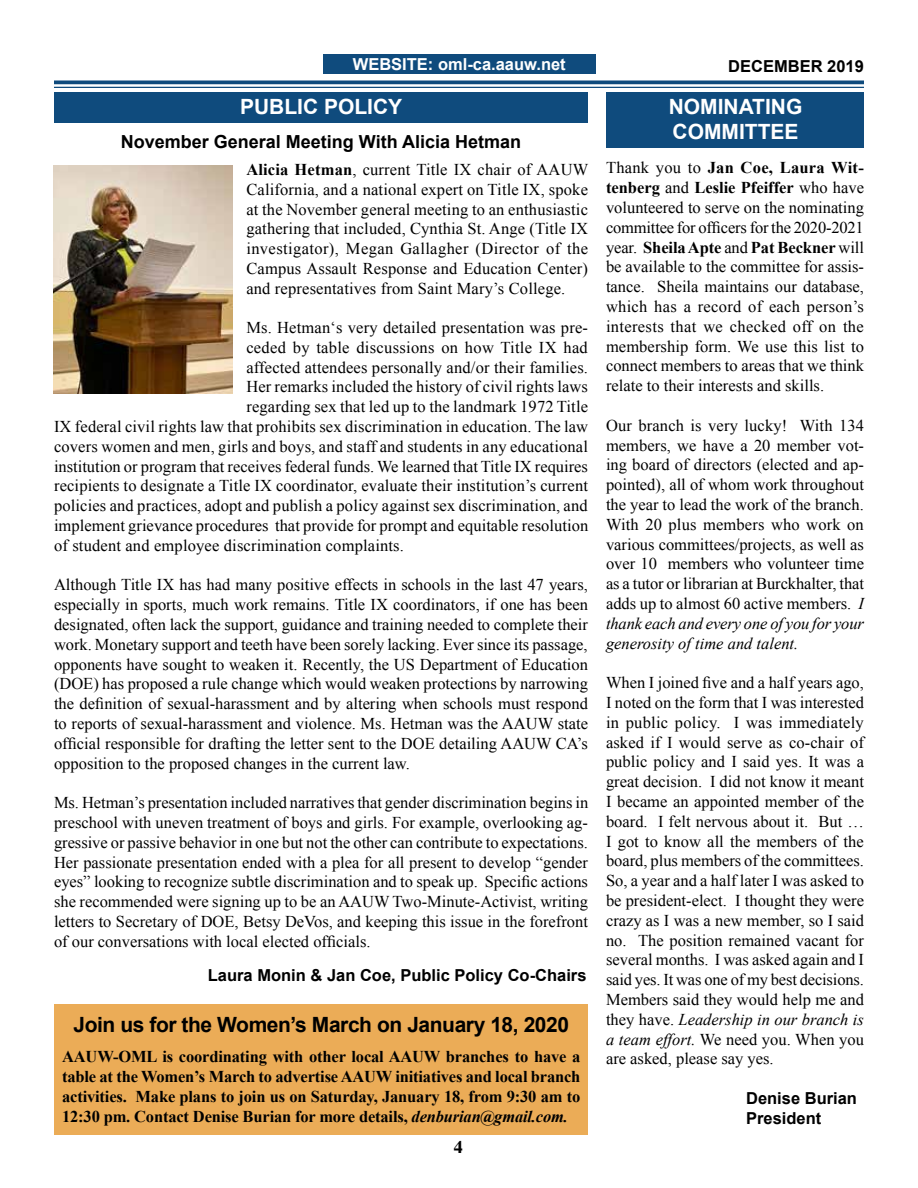
<style>
.page{position:relative;width:918px;height:1188px;background:#fff}
.page>*{position:absolute;margin:0;border:0;box-sizing:border-box;transform-origin:0 0}
.t1{font:700 21px "Arial";letter-spacing:-.02em;color:#000}
.t2{font:700 21px/25.2px "Arial";color:#fff}
.t3{font:700 18px "Arial";color:#000}
.t4{font:700 18px "Times";color:#000}
.t5{font:16.5px/19.8px "Times New Roman";letter-spacing:.01em;color:#000;text-align:justify}
.t6{font:700 16.5px/19.8px "Times New Roman";letter-spacing:-.01em;color:#000;text-align:justify}
.t7{font:700 16.5px/19.8px "Arial";color:#000}
.t8{font:700 16.5px "Arial";color:#fff}
.s1{font-weight:700}
.s2{font-style:italic}
</style>
<div class="page">
<div style="left:324px;top:55px;width:272px;height:19px;background:#0f4b7d"></div>
<svg style="left:54px;top:84px;width:810px;height:3px;fill:#c3d2de"></svg>
<svg style="left:54px;top:80px;width:810px;height:4px;background:#2c618d"></svg>
<hr style="left:54px;top:87px;width:810px;height:1px;background:#0f4b7d">
<div style="left:606px;top:92px;width:258px;height:56px;background:#0f4b7d"></div>
<div style="left:54px;top:92px;width:534px;height:30px;background:#0f4b7d"></div>
<img style="left:53px;top:166px;width:180px;height:227px">
<div style="left:54px;top:1004px;width:534px;height:131px;background:#ebac57"></div>
<p class="t8" style="left:353px;top:53px;width:215px">WEBSITE: oml-ca.aauw.net</p>
<p class="t7" style="left:728px;top:57px;width:137px">DECEMBER 2019</p>
<p class="t2" style="left:240px;top:94px;width:164px">PUBLIC POLICY</p>
<p class="t3" style="left:121px;top:130px;width:402px">November General Meeting With Alicia Hetman</p>
<p class="t5" style="left:246px;top:159px;width:343px"><span class="s1">Alicia Hetman</span>, current Title IX chair of AAUW California, and a national expert on Title IX, spoke at the November general meeting to an enthusiastic gathering that included, Cynthia St. Ange (Title IX investigator), Megan Gallagher (Director of the Campus Assault Response and Education Center) and representatives from Saint Mary’s College.</p>
<p class="t5" style="left:246px;top:317px;width:343px">Ms. Hetman‘s very detailed presentation was pre-</p>
<p class="t5" style="left:246px;top:337px;width:343px">ceded by table discussions on how Title IX had</p>
<p class="t5" style="left:246px;top:357px;width:343px">affected attendees personally and/or their families.</p>
<p class="t5" style="left:246px;top:377px;width:343px">Her remarks included the history of civil rights laws</p>
<p class="t5" style="left:246px;top:397px;width:343px">regarding sex that led up to the landmark 1972 Title</p>
<p class="t5" style="left:54px;top:416px;width:536px">IX federal civil rights law that prohibits sex discrimination in education. The law</p>
<p class="t5" style="left:54px;top:436px;width:536px">covers women and men, girls and boys, and staff and students in any educational</p>
<p class="t5" style="left:54px;top:456px;width:536px">institution or program that receives federal funds. We learned that Title IX requires</p>
<p class="t5" style="left:54px;top:476px;width:536px">recipients to designate a Title IX coordinator, evaluate their institution’s current</p>
<p class="t5" style="left:54px;top:496px;width:535px">policies and practices, adopt and publish a policy against sex discrimination, and</p>
<p class="t5" style="left:54px;top:515px;width:536px">implement grievance procedures that provide for prompt and equitable resolution</p>
<p class="t5" style="left:54px;top:535px;width:351px">of student and employee discrimination complaints.</p>
<p class="t5" style="left:54px;top:575px;width:536px">Although Title IX has had many positive effects in schools in the last 47 years, especially in sports, much work remains. Title IX coordinators, if one has been designated, often lack the support, guidance and training needed to complete their work. Monetary support and teeth have been sorely lacking. Ever since its passage, opponents have sought to weaken it. Recently, the US Department of Education (DOE) has proposed a rule change which would weaken protections by narrowing the definition of sexual-harassment and by altering when schools must respond to reports of sexual-harassment and violence. Ms. Hetman was the AAUW state official responsible for drafting the letter sent to the DOE detailing AAUW CA’s opposition to the proposed changes in the current law.</p>
<p class="t5" style="left:54px;top:793px;width:536px">Ms. Hetman’s presentation included narratives that gender discrimination begins in preschool with uneven treatment of boys and girls. For example, overlooking ag&shy;gressive or passive behavior in one but not the other can contribute to expectations.<br>Her passionate presentation ended with a plea for all present to develop “gender eyes” looking to recognize subtle discrimination and to speak up. Specific actions she recommended were signing up to be an AAUW Two-Minute-Activist, writing letters to Secretary of DOE, Betsy DeVos, and keeping this issue in the forefront of our conversations with local elected officials.</p>
<p class="t7" style="left:208px;top:966px;width:380px">Laura Monin &amp; Jan Coe, Public Policy Co-Chairs</p>
<p class="t1" style="left:73px;top:1010px;width:497px">Join us for the Women’s March on January 18, 2020</p>
<p class="t6" style="left:62px;top:1046px;width:520px">AAUW-OML is coordinating with other local AAUW branches to have a table at the Women’s March to advertise AAUW initiatives and local branch activities. Make plans to join us on Saturday, January 18, from 9:30 am to 12:30 pm. Contact Denise Burian for more details, <span class="s2">denburian@gmail.com.</span></p>
<p class="t4" style="left:454px;top:1130px;width:10px">4</p>
<p class="t2" style="left:669px;top:95px;width:135px">NOMINATING<br>COMMITTEE</p>
<p class="t5" style="left:606px;top:158px;width:260px">Thank you to <span class="s1">Jan Coe, Laura Wit&shy;tenberg</span> and <span class="s1">Leslie Pfeiffer</span> who have volunteered to serve on the nominating committee for officers for the 2020-2021 year. <span class="s1">Sheila Apte</span> and <span class="s1">Pat Beckner</span> will be available to the committee for assis&shy;tance. Sheila maintains our database, which has a record of each person’s interests that we checked off on the membership form. We use this list to connect members to areas that we think relate to their interests and skills.</p>
<p class="t5" style="left:606px;top:415px;width:260px">Our branch is very lucky! With 134 members, we have a 20 member vot&shy;ing board of directors (elected and ap&shy;pointed), all of whom work throughout the year to lead the work of the branch.<br>With 20 plus members who work on various committees/projects, as well as over 10 members who volunteer time as a tutor or librarian at Burckhalter, that adds up to almost 60 active members. <span class="s2">I thank each and every one of you for your generosity of time and talent.</span></p>
<p class="t5" style="left:606px;top:673px;width:260px">When I joined five and a half years ago, I noted on the form that I was interested in public policy. I was immediately asked if I would serve as co-chair of public policy and I said yes. It was a great decision. I did not know it meant I became an appointed member of the board. I felt nervous about it. But … I got to know all the members of the board, plus members of the committees.<br>So, a year and a half later I was asked to be president-elect. I thought they were crazy as I was a new member, so I said no. The position remained vacant for several months. I was asked again and I said yes. It was one of my best decisions.<br>Members said they would help me and they have. <span class="s2">Leadership in our branch is a team effort.</span> We need you. When you are asked, please say yes.</p>
<p class="t7" style="left:746px;top:1089px;width:112px">Denise Burian<br>President</p>
</div>
